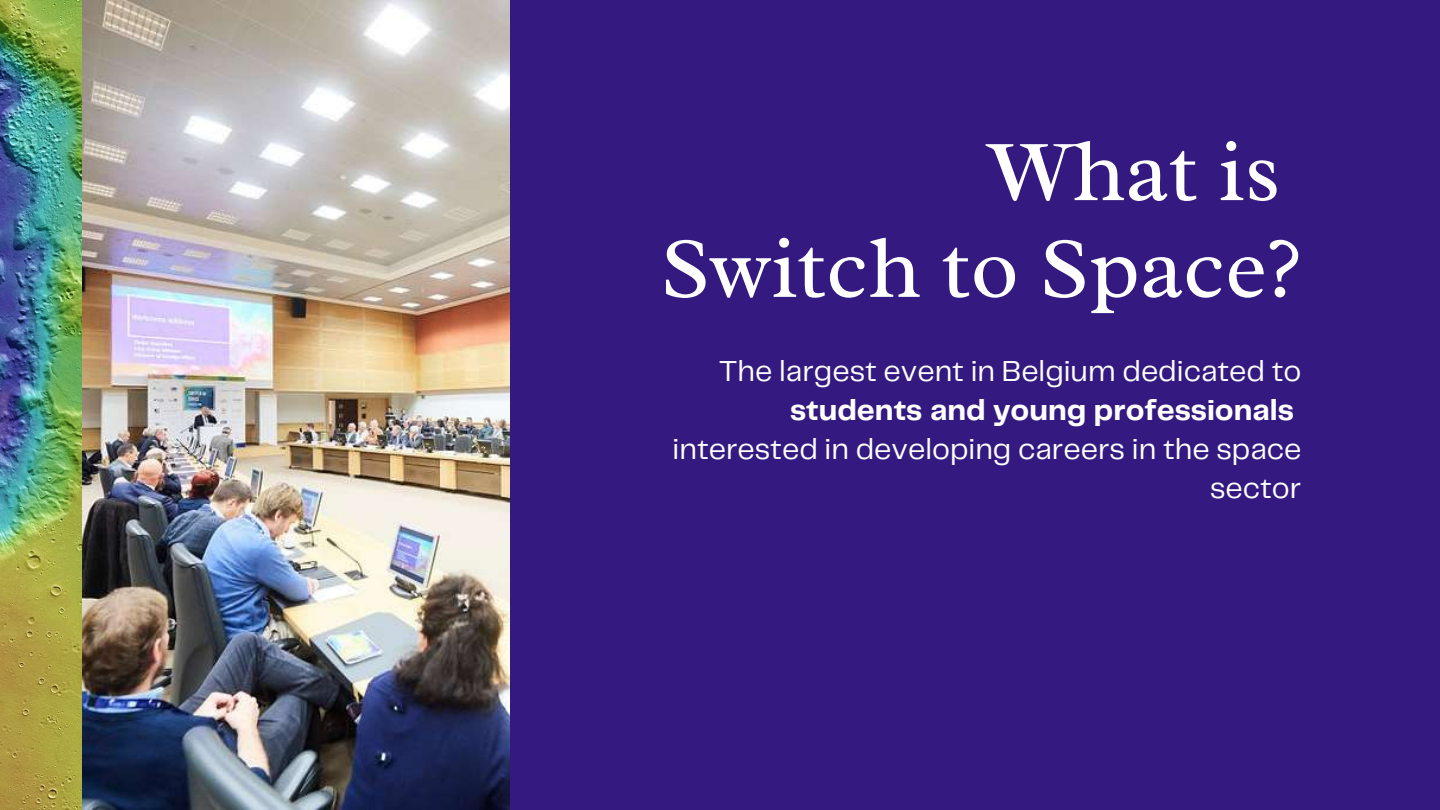
<style>
.page{position:relative;width:1440px;height:810px;background:#341980}
.page>*{position:absolute;margin:0;border:0;box-sizing:border-box;transform-origin:0 0}
.t1{font:88px/96.8px "Radley";color:#fff;text-align:right}
.t2{font:30px/39px "Telegraf";color:#fff;text-align:right}
.t3{font:700 30px "Telegraf";color:#fff}
</style>
<div class="page">
<img style="left:0;top:0;width:509px;height:810px">
<h1 class="t1" style="left:660px;top:123px;width:643px">What is<br>Switch to Space?</h1>
<p class="t2" style="left:719px;top:353px;width:584px">The largest event in Belgium dedicated to</p>
<p class="t3" style="left:790px;top:397px;width:505px">students and young professionals</p>
<p class="t2" style="left:673px;top:431px;width:630px">interested in developing careers in the space sector</p>
</div>
